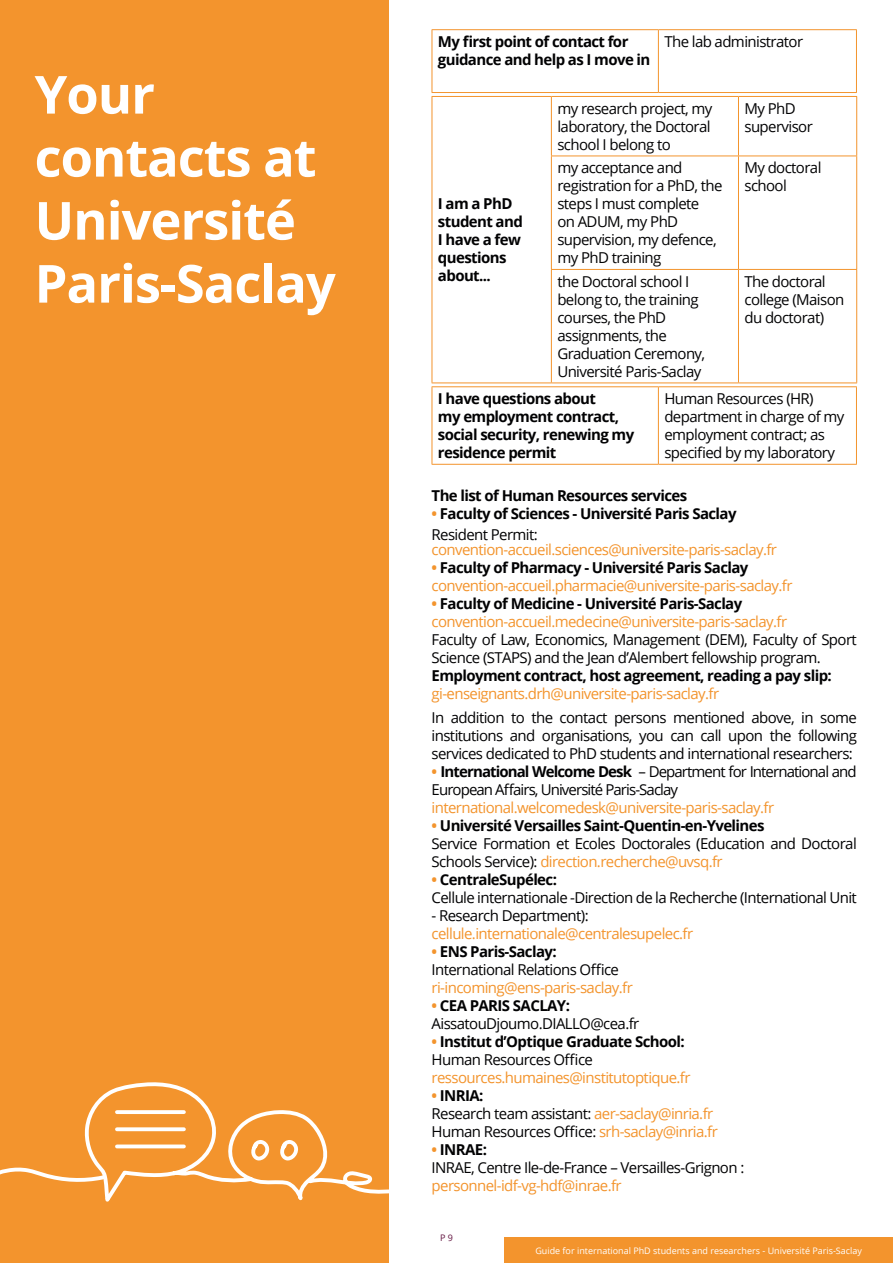
<style>
.page{position:relative;width:893px;height:1263px;background:#fff}
.page>*{position:absolute;margin:0;border:0;box-sizing:border-box;transform-origin:0 0}
.t1{font:700 52.5px/63px "Open Sans";letter-spacing:-.02em;color:#fff}
.t2{font:15px/18px "Open Sans";letter-spacing:-.04em;color:#020203}
.t3{font:15px/18px "Open Sans";letter-spacing:-.04em;color:#f3942d}
.t4{font:700 15px/18px "Open Sans";letter-spacing:-.04em;color:#020203}
.t5{font:15px/18px "Open Sans";letter-spacing:-.06em;color:#020203}
.t6{font:9px "Open Sans";color:#fff}
.t7{font:9px "Open Sans";color:#62123f}
.s1{color:#f3942d}
.s2{font-weight:400}
.s3{font-weight:700}
.s4{font-weight:700;color:#020203}
.s5{font-weight:700;color:#f3942d}
</style>
<div class="page">
<div style="left:0;top:0;width:389px;height:1262px;background:#f3942d"></div>
<div style="left:504px;top:1237px;width:389px;height:26px;background:#f3942d"></div>
<svg style="left:0;top:1082px;width:389px;height:120px"></svg>
<hr style="left:432px;top:29px;width:226px;height:1px;background:#f3942d">
<hr style="left:432px;top:30px;width:1px;height:62px;background:#f3942d">
<hr style="left:658px;top:29px;width:199px;height:1px;background:#f3942d">
<hr style="left:658px;top:30px;width:1px;height:62px;background:#f3942d">
<hr style="left:856px;top:30px;width:1px;height:62px;background:#f3942d">
<hr style="left:432px;top:92px;width:226px;height:1px;background:#f3942d">
<hr style="left:658px;top:92px;width:199px;height:1px;background:#f3942d">
<hr style="left:432px;top:386px;width:226px;height:1px;background:#f3942d">
<hr style="left:432px;top:387px;width:1px;height:77px;background:#f3942d">
<hr style="left:658px;top:386px;width:199px;height:1px;background:#f3942d">
<hr style="left:658px;top:387px;width:1px;height:77px;background:#f3942d">
<hr style="left:856px;top:387px;width:1px;height:77px;background:#f3942d">
<hr style="left:432px;top:464px;width:226px;height:1px;background:#f3942d">
<hr style="left:658px;top:464px;width:199px;height:1px;background:#f3942d">
<hr style="left:432px;top:96px;width:119px;height:1px;background:#f3942d">
<hr style="left:432px;top:97px;width:1px;height:59px;background:#f3942d">
<hr style="left:551px;top:96px;width:187px;height:1px;background:#f3942d">
<hr style="left:551px;top:97px;width:1px;height:59px;background:#f3942d">
<hr style="left:738px;top:96px;width:119px;height:1px;background:#f3942d">
<hr style="left:738px;top:97px;width:1px;height:59px;background:#f3942d">
<hr style="left:856px;top:97px;width:1px;height:59px;background:#f3942d">
<hr style="left:432px;top:156px;width:1px;height:113px;background:#f3942d">
<hr style="left:551px;top:156px;width:187px;height:1px;background:#f3942d">
<hr style="left:551px;top:156px;width:1px;height:113px;background:#f3942d">
<hr style="left:738px;top:156px;width:119px;height:1px;background:#f3942d">
<hr style="left:738px;top:156px;width:1px;height:113px;background:#f3942d">
<hr style="left:856px;top:156px;width:1px;height:113px;background:#f3942d">
<hr style="left:432px;top:269px;width:1px;height:114px;background:#f3942d">
<hr style="left:551px;top:269px;width:187px;height:1px;background:#f3942d">
<hr style="left:551px;top:270px;width:1px;height:113px;background:#f3942d">
<hr style="left:738px;top:269px;width:119px;height:1px;background:#f3942d">
<hr style="left:738px;top:270px;width:1px;height:113px;background:#f3942d">
<hr style="left:856px;top:270px;width:1px;height:113px;background:#f3942d">
<hr style="left:432px;top:383px;width:119px;height:1px;background:#f3942d">
<hr style="left:551px;top:383px;width:187px;height:1px;background:#f3942d">
<hr style="left:738px;top:383px;width:119px;height:1px;background:#f3942d">
<h1 class="t1" style="left:35px;top:62px;width:303px">Your contacts at<br>Université<br>Paris-Saclay</h1>
<p class="t4" style="left:438px;top:32px;width:214px">My first point of contact for guidance and help as I move in</p>
<p class="t2" style="left:664px;top:32px;width:140px">The lab administrator</p>
<p class="t4" style="left:438px;top:195px;width:86px">I am a PhD student and<br>I have a few questions about...</p>
<p class="t2" style="left:557px;top:99px;width:157px">my research project, my laboratory, the Doctoral school I belong to</p>
<p class="t2" style="left:744px;top:99px;width:70px">My PhD supervisor</p>
<p class="t2" style="left:557px;top:159px;width:167px">my acceptance and registration for a PhD, the steps I must complete<br>on ADUM, my PhD supervision, my defence, my PhD training</p>
<p class="t2" style="left:744px;top:159px;width:79px">My doctoral school</p>
<p class="t2" style="left:557px;top:272px;width:149px">the Doctoral school I belong to, the training courses, the PhD assignments, the<br>Graduation Ceremony,<br>Université Paris-Saclay</p>
<p class="t2" style="left:744px;top:272px;width:101px">The doctoral college (Maison du doctorat)</p>
<p class="t4" style="left:438px;top:389px;width:198px">I have questions about<br>my employment contract, social security, renewing my residence permit</p>
<p class="t2" style="left:664px;top:389px;width:182px">Human Resources (HR) department in charge of my employment contract; as specified by my laboratory</p>
<p class="t4" style="left:432px;top:486px;width:257px">The list of Human Resources services</p>
<p class="t4" style="left:432px;top:503px;width:306px;line-height:21px"><span class="s1">•</span> Faculty of Sciences - Université Paris Saclay<br><span class="s2">Resident Permit:</span></p>
<p class="t3" style="left:432px;top:540px;width:347px">convention-accueil.sciences@universite-paris-saclay.fr</p>
<p class="t3" style="left:432px;top:558px;width:362px"><span class="s3">•</span> <span class="s4">Faculty of Pharmacy - Université Paris Saclay </span>convention-accueil.pharmacie@universite-paris-saclay.fr</p>
<p class="t3" style="left:432px;top:594px;width:357px"><span class="s3">•</span> <span class="s4">Faculty of Medicine - Université Paris-Saclay </span>convention-accueil.medecine@universite-paris-saclay.fr</p>
<p class="t2" style="left:432px;top:630px;width:427px">Faculty of Law, Economics, Management (DEM), Faculty of Sport<br>Science (STAPS) and the Jean d’Alembert fellowship program.</p>
<p class="t4" style="left:432px;top:666px;width:402px">Employment contract, host agreement, reading a pay slip:</p>
<p class="t3" style="left:432px;top:684px;width:289px">gi-enseignants.drh@universite-paris-saclay.fr</p>
<p class="t2" style="left:432px;top:708px;width:427px;text-align:justify">In addition to the contact persons mentioned above, in some institutions and organisations, you can call upon the following services dedicated to PhD students and international researchers:</p>
<p class="t5" style="left:432px;top:762px;width:427px"><span class="s5">•</span> <span class="s3">International Welcome Desk</span> – Department for International and<br>European Affairs, Université Paris-Saclay</p>
<p class="t3" style="left:432px;top:798px;width:344px">international.welcomedesk@universite-paris-saclay.fr</p>
<p class="t2" style="left:432px;top:816px;width:427px"><span class="s5">•</span> <span class="s3">Université Versailles Saint-Quentin-en-Yvelines<br></span>Service Formation et Ecoles Doctorales (Education and Doctoral<br>Schools Service): <span class="s1">direction.recherche@uvsq.fr</span></p>
<p class="t2" style="left:432px;top:870px;width:427px"><span class="s5">•</span> <span class="s3">CentraleSupélec:<br></span>Cellule internationale -Direction de la Recherche (International Unit</p>
<p class="t2" style="left:432px;top:906px;width:159px">- Research Department):</p>
<p class="t3" style="left:432px;top:924px;width:263px">cellule.internationale@centralesupelec.fr</p>
<p class="t2" style="left:432px;top:942px;width:189px"><span class="s5">•</span> <span class="s3">ENS Paris-Saclay:<br></span>International Relations Office</p>
<p class="t3" style="left:432px;top:978px;width:203px">ri-incoming@ens-paris-saclay.fr</p>
<p class="t2" style="left:432px;top:996px;width:209px"><span class="s5">•</span> <span class="s3">CEA PARIS SACLAY:<br></span>AissatouDjoumo.DIALLO@cea.fr</p>
<p class="t4" style="left:432px;top:1032px;width:255px"><span class="s1">•</span> Institut d’Optique Graduate School:<br><span class="s2">Human Resources Office</span></p>
<p class="t3" style="left:432px;top:1068px;width:260px">ressources.humaines@institutoptique.fr</p>
<p class="t2" style="left:432px;top:1086px;width:288px"><span class="s5">•</span> <span class="s3">INRIA:<br></span>Research team assistant: <span class="s1">aer-saclay@inria.fr<br></span>Human Resources Office: <span class="s1">srh-saclay@inria.fr</span></p>
<p class="t2" style="left:432px;top:1140px;width:314px"><span class="s5">•</span> <span class="s3">INRAE:<br></span>INRAE, Centre Ile-de-France – Versailles-Grignon :</p>
<p class="t3" style="left:432px;top:1176px;width:192px">personnel-idf-vg-hdf@inrae.fr</p>
<p class="t7" style="left:440px;top:1231px;width:14px">P 9</p>
<p class="t6" style="left:535px;top:1244px;width:328px">Guide for international PhD students and researchers - Université Paris-Saclay</p>
</div>
